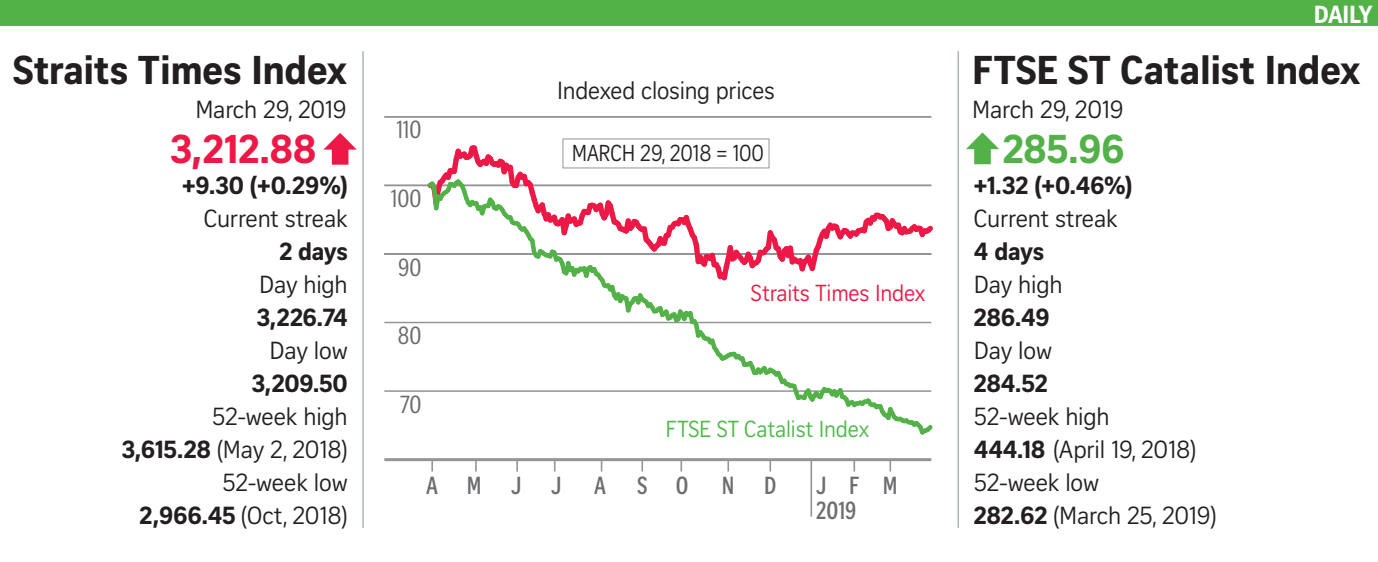
<style>
.page{position:relative;width:1378px;height:562px;background:#fff}
.page>*{position:absolute;margin:0;border:0;box-sizing:border-box;transform-origin:0 0}
.t1{font:700 39px "Curator Serp Text";letter-spacing:-.01em;color:#231f20}
.t2{font:700 39px "Curator Serp Text";color:#ed1845}
.t3{font:700 39px "Curator Serp Text";color:#52b147}
.t4{font:24px/33px "Curator Serp Text";letter-spacing:-.01em;color:#231f20}
.t5{font:700 24px "Curator Serp Text";letter-spacing:-.01em;color:#231f20}
.t6{font:700 24px/25.5px "Curator Head Cond ST Semi";letter-spacing:.995em;color:#6c6d70}
.t7{font:24px "Curator Head Cond ST Regular";color:#6c6d70}
.t8{font:700 24px "Curator Serp Text";letter-spacing:-.02em;color:#fff}
.t9{font:22.5px "Curator Serp Text";letter-spacing:-.01em;color:#4cb848}
.t10{font:22.5px "Curator Serp Text";letter-spacing:-.01em;color:#ed1845}
.t11{font:22.5px "Curator Serp Text";letter-spacing:-.01em;color:#231f20;scale:.91 1}
.s1{font-weight:700}
</style>
<div class="page">
<div style="left:0;top:0;width:1378px;height:26px;background:#52b147"></div>
<svg style="left:966px;top:132px;width:33px;height:32px"></svg>
<svg style="left:323px;top:133px;width:34px;height:31px"></svg>
<div style="left:562px;top:138px;width:207px;height:30px;background:#fff;border:1px solid #939598"></div>
<hr style="left:362px;top:51px;width:2px;height:476px;background:#a8b7b6">
<hr style="left:957px;top:51px;width:2px;height:476px;background:#a8b7b6">
<hr style="left:810px;top:459px;width:2px;height:57px;background:#939598">
<svg style="left:853px;top:461px;width:2px;height:10px"></svg>
<svg style="left:889px;top:461px;width:2px;height:10px"></svg>
<svg style="left:431px;top:461px;width:2px;height:10px"></svg>
<svg style="left:475px;top:461px;width:2px;height:10px"></svg>
<svg style="left:516px;top:461px;width:2px;height:10px"></svg>
<svg style="left:641px;top:461px;width:2px;height:10px"></svg>
<svg style="left:680px;top:461px;width:2px;height:10px"></svg>
<svg style="left:727px;top:461px;width:2px;height:10px"></svg>
<svg style="left:769px;top:461px;width:2px;height:10px"></svg>
<hr style="left:384px;top:253px;width:547px;height:1px;background:#939598">
<hr style="left:384px;top:184px;width:547px;height:2px;background:#939598">
<hr style="left:384px;top:116px;width:547px;height:1px;background:#939598">
<hr style="left:384px;top:458px;width:547px;height:3px;background:#939598">
<hr style="left:384px;top:390px;width:547px;height:1px;background:#939598">
<hr style="left:384px;top:321px;width:547px;height:2px;background:#939598">
<svg style="left:424px;top:141px;width:509px;height:294px"></svg>
<p class="t8" style="left:1314px;top:0;width:60px">DAILY</p>
<h1 class="t1" style="left:13px;top:47px;width:335px">Straits Times Index</h1>
<p class="t4" style="left:195px;top:92px;width:153px">March 29, 2019</p>
<h1 class="t2" style="left:170px;top:125px;width:148px">3,212.88</h1>
<p class="t7" style="left:397px;top:117px;width:26px">110</p>
<p class="t4" style="left:557px;top:74px;width:219px">Indexed closing prices</p>
<p class="t11" style="left:572px;top:140px;width:213px">MARCH 29, 2018 = 100</p>
<h1 class="t1" style="left:972px;top:47px;width:389px">FTSE ST Catalist Index</h1>
<p class="t4" style="left:972px;top:92px;width:153px">March 29, 2019</p>
<h1 class="t3" style="left:1003px;top:125px;width:123px">285.96</h1>
<p class="t5" style="left:182px;top:170px;width:167px">+9.30 (+0.29%)</p>
<p class="t4" style="left:204px;top:201px;width:145px">Current streak</p>
<p class="t7" style="left:391px;top:185px;width:32px">100</p>
<p class="t5" style="left:974px;top:170px;width:160px">+1.32 (+0.46%)</p>
<p class="t4" style="left:974px;top:201px;width:145px">Current streak</p>
<p class="t5" style="left:279px;top:236px;width:70px">2 days</p>
<p class="t4" style="left:259px;top:267px;width:90px">Day high</p>
<p class="t7" style="left:398px;top:254px;width:25px">90</p>
<p class="t10" style="left:751px;top:280px;width:176px">Straits Times Index</p>
<p class="t5" style="left:974px;top:236px;width:72px">4 days</p>
<p class="t4" style="left:974px;top:267px;width:90px">Day high</p>
<p class="t5" style="left:256px;top:302px;width:93px">3,226.74</p>
<p class="t4" style="left:270px;top:333px;width:80px">Day low</p>
<p class="t7" style="left:398px;top:322px;width:25px">80</p>
<p class="t5" style="left:974px;top:302px;width:77px">286.49</p>
<p class="t4" style="left:974px;top:333px;width:80px">Day low</p>
<p class="t5" style="left:251px;top:368px;width:98px">3,209.50</p>
<p class="t4" style="left:212px;top:399px;width:137px">52-week high</p>
<p class="t4" style="left:121px;top:432px;width:228px"><span class="s1">3,615.28</span> (May 2, 2018)</p>
<p class="t4" style="left:222px;top:465px;width:127px">52-week low</p>
<p class="t4" style="left:140px;top:498px;width:210px"><span class="s1">2,966.45</span> (Oct, 2018)</p>
<p class="t7" style="left:400px;top:391px;width:23px">70</p>
<p class="t9" style="left:665px;top:415px;width:205px">FTSE ST Catalist Index</p>
<p class="t6" style="left:426px;top:472px;width:137px">AMJJ</p>
<p class="t6" style="left:594px;top:472px;width:13px">A</p>
<p class="t6" style="left:637px;top:472px;width:53px">S O</p>
<p class="t6" style="left:722px;top:472px;width:56px">N D</p>
<p class="t6" style="left:816px;top:472px;width:83px">JFM<br>2019</p>
<p class="t5" style="left:974px;top:368px;width:75px">284.52</p>
<p class="t4" style="left:974px;top:399px;width:244px">52-week high<br><span class="s1">444.18</span> (April 19, 2018)<br>52-week low<br><span class="s1">282.62</span> (March 25, 2019)</p>
</div>
